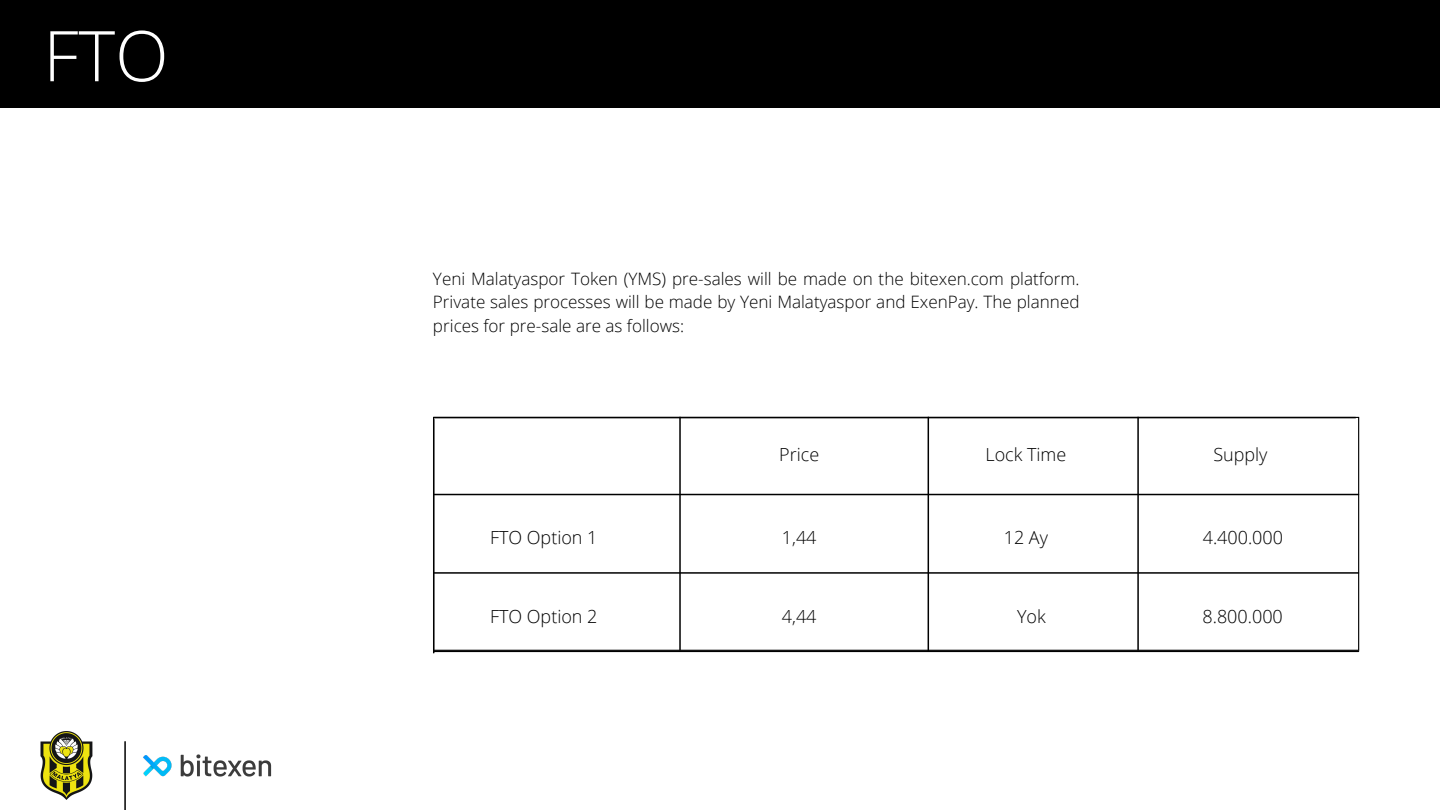
<style>
.page{position:relative;width:1440px;height:810px;background:#fff}
.page>*{position:absolute;margin:0;border:0;box-sizing:border-box;transform-origin:0 0}
.t1{font:300 70px "Open Sans";color:#fff}
.t2{font:300 18px "Open Sans";color:#000}
.t3{font:300 17.1px/23.5px "Open Sans";color:#000;text-align:justify}
</style>
<div class="page">
<hr style="left:124px;top:742px;width:2px;height:68px;background:#000">
<img style="left:143px;top:754px;width:129px;height:23px">
<hr style="left:433px;top:420px;width:1px;height:233px;background:#000">
<div style="left:0;top:0;width:1440px;height:108px;background:#000"></div>
<svg style="left:433px;top:417px;width:926px;height:234px"></svg>
<hr style="left:434px;top:494px;width:924px;height:1px;background:#000">
<hr style="left:679px;top:417px;width:2px;height:233px;background:#000">
<hr style="left:928px;top:417px;width:1px;height:234px;background:#000">
<hr style="left:1137px;top:417px;width:2px;height:233px;background:#000">
<hr style="left:434px;top:572px;width:924px;height:2px;background:#000">
<hr style="left:434px;top:651px;width:924px;height:1px;background:#000">
<img style="left:40px;top:731px;width:53px;height:68px">
<p class="t1" style="left:43px;top:6px;width:127px">FTO</p>
<p class="t3" style="left:433px;top:266px;width:648px">Yeni Malatyaspor Token (YMS) pre-sales will be made on the bitexen.com platform.<br>Private sales processes will be made by Yeni Malatyaspor and ExenPay. The planned prices for pre-sale are as follows:</p>
<p class="t2" style="left:490px;top:525px;width:109px">FTO Option 1</p>
<p class="t2" style="left:490px;top:604px;width:109px">FTO Option 2</p>
<p class="t2" style="left:779px;top:442px;width:41px">Price</p>
<p class="t2" style="left:985px;top:442px;width:82px">Lock Time</p>
<p class="t2" style="left:1213px;top:442px;width:56px">Supply</p>
<p class="t2" style="left:782px;top:525px;width:36px">1,44</p>
<p class="t2" style="left:782px;top:604px;width:36px">4,44</p>
<p class="t2" style="left:1004px;top:525px;width:46px">12 Ay</p>
<p class="t2" style="left:1017px;top:604px;width:30px">Yok</p>
<p class="t2" style="left:1203px;top:525px;width:82px">4.400.000</p>
<p class="t2" style="left:1203px;top:603px;width:82px">8.800.000</p>
</div>
